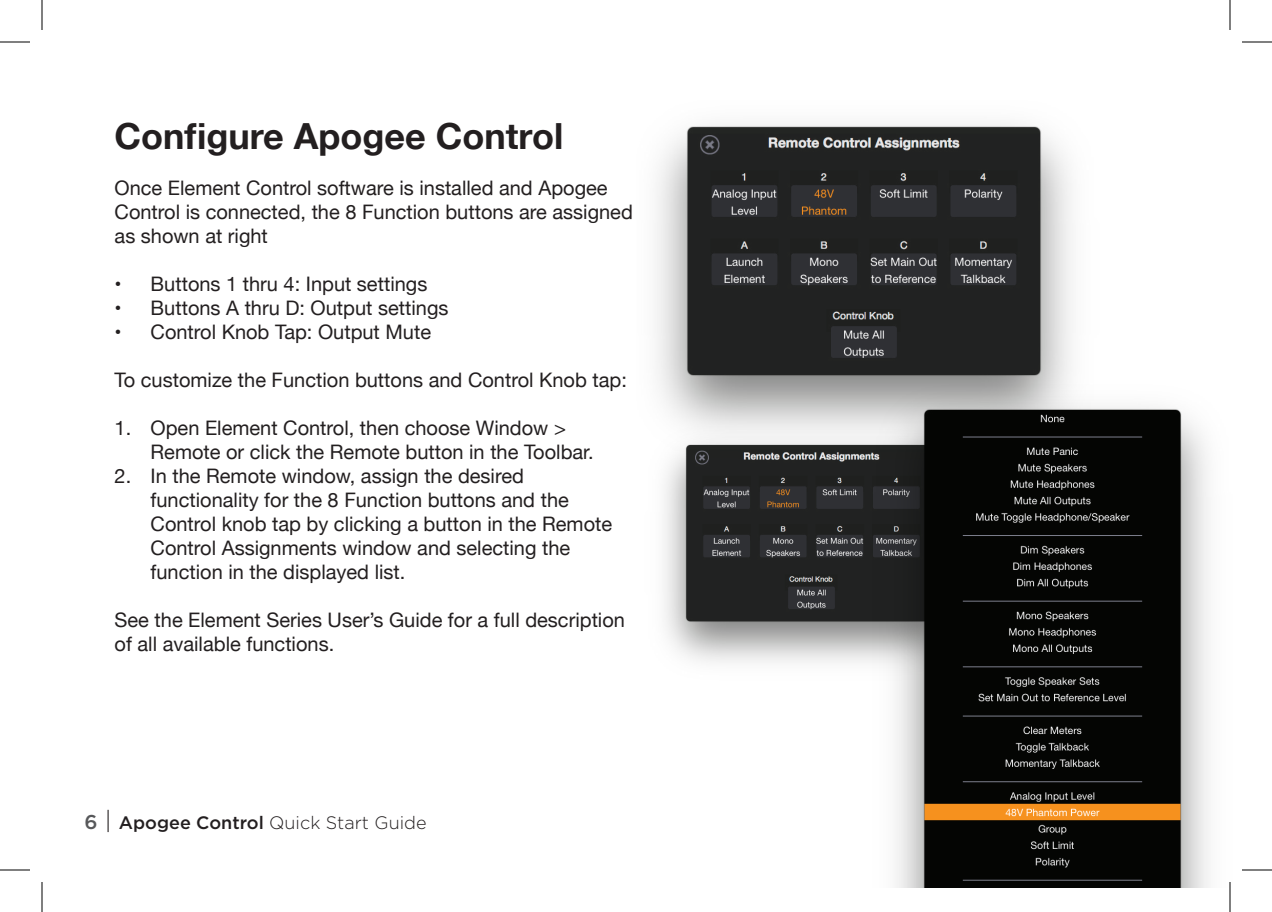
<style>
.page{position:relative;width:1272px;height:912px;background:#fff}
.page>*{position:absolute;margin:0;border:0;box-sizing:border-box;transform-origin:0 0}
.t1{font:700 36px "Helvetica Neue";color:#231f20}
.t2{font:20px/24px "Helvetica Neue";color:#231f20}
.t3{font:300 18px "Gotham";color:#231f20}
.s1{font-weight:500;font-size:20px;color:#57585a}
.s2{font-size:24px}
.s3{font-weight:500}
</style>
<div class="page">
<img style="left:656px;top:124px;width:415px;height:303px">
<img style="left:664px;top:427px;width:204px;height:236px">
<img style="left:868px;top:378px;width:341px;height:510px">
<hr style="left:0;top:42px;width:30px;height:1px;background:#000">
<hr style="left:1242px;top:42px;width:30px;height:1px;background:#000">
<hr style="left:0;top:870px;width:30px;height:1px;background:#000">
<hr style="left:1242px;top:870px;width:30px;height:1px;background:#000">
<hr style="left:42px;top:0;width:1px;height:30px;background:#000">
<hr style="left:42px;top:882px;width:1px;height:30px;background:#000">
<hr style="left:1230px;top:0;width:1px;height:30px;background:#000">
<hr style="left:1230px;top:882px;width:1px;height:30px;background:#000">
<h1 class="t1" style="left:115px;top:108px;width:450px">Configure Apogee Control</h1>
<p class="t2" style="left:115px;top:177px;width:520px">Once Element Control software is installed and Apogee<br>Control is connected, the 8 Function buttons are assigned as shown at right</p>
<p class="t2" style="left:115px;top:273px;width:314px">• Buttons 1 thru 4: Input settings</p>
<p class="t2" style="left:115px;top:297px;width:335px">• Buttons A thru D: Output settings</p>
<p class="t2" style="left:115px;top:321px;width:318px">• Control Knob Tap: Output Mute</p>
<p class="t2" style="left:115px;top:369px;width:514px">To customize the Function buttons and Control Knob tap:</p>
<p class="t2" style="left:151px;top:417px;width:445px;text-indent:-36px">1. Open Element Control, then choose Window &gt;<br>Remote or click the Remote button in the Toolbar.</p>
<p class="t2" style="left:151px;top:465px;width:463px;text-indent:-36px">2. In the Remote window, assign the desired functionality for the 8 Function buttons and the Control knob tap by clicking a button in the Remote Control Assignments window and selecting the function in the displayed list.</p>
<p class="t2" style="left:115px;top:609px;width:512px">See the Element Series User’s Guide for a full description of all available functions.</p>
<p class="t3" style="left:85px;top:812px;width:344px"><span class="s1">6</span> <span class="s2">|</span> <span class="s3">Apogee Control</span> Quick Start Guide</p>
</div>
